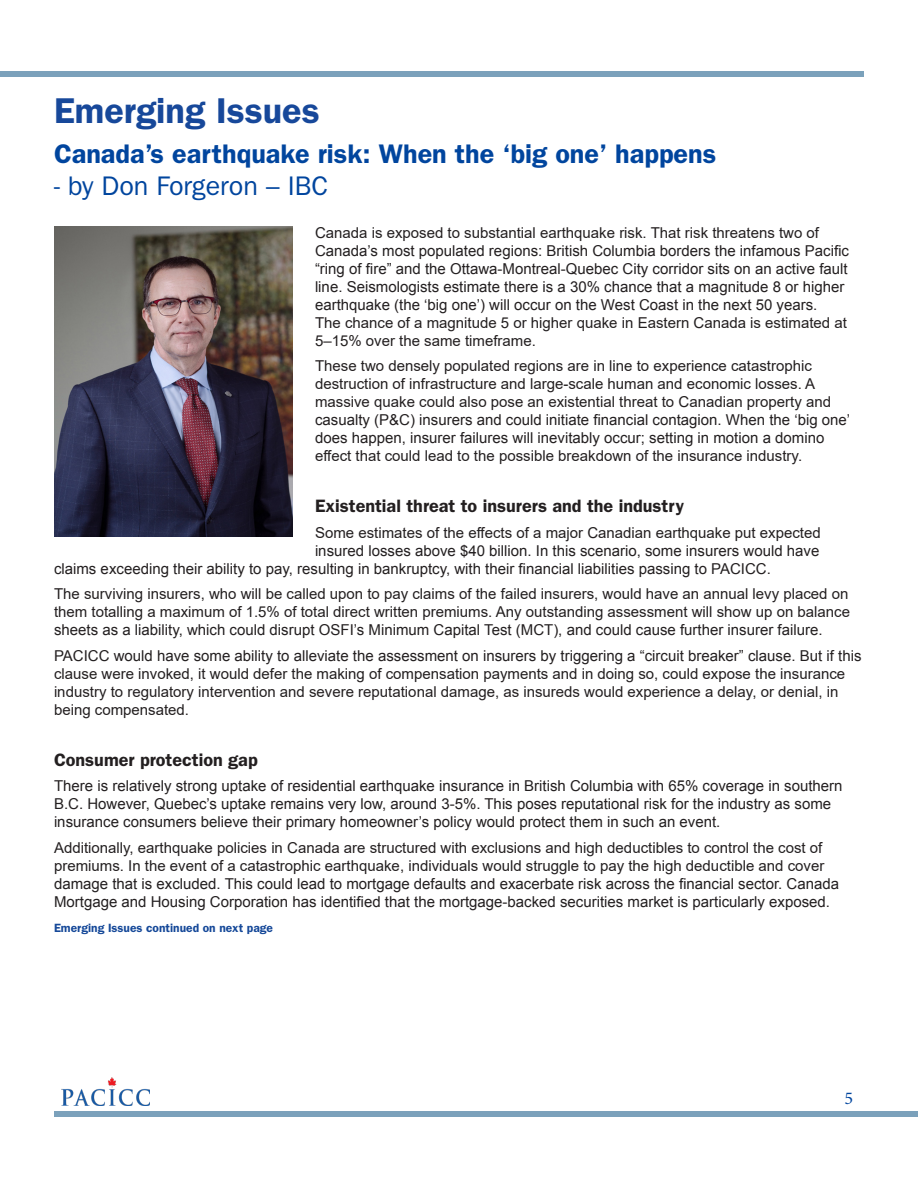
<style>
.page{position:relative;width:918px;height:1188px;background:#fff}
.page>*{position:absolute;margin:0;border:0;box-sizing:border-box;transform-origin:0 0}
.t1{font:600 36px "ITC Franklin Gothic Std";color:#17489a}
.t2{font:600 27px "ITC Franklin Gothic Std";color:#00459e}
.t3{font:27px "ITC Franklin Gothic Std";color:#00459e}
.t4{font:600 18px "ITC Franklin Gothic Std";color:#231f20}
.t5{font:18px "Minion Pro";color:#00459e}
.t6{font:15px/18px "Arial";color:#231f20}
.t7{font:600 12px "ITC Franklin Gothic Std";color:#164999}
</style>
<div class="page">
<div style="left:0;top:71px;width:864px;height:6px;background:#7ba1bb"></div>
<div style="left:54px;top:1111px;width:864px;height:6px;background:#7ba1bb"></div>
<img style="left:54px;top:227px;width:238px;height:309px">
<img style="left:62px;top:1078px;width:88px;height:27px">
<h2 class="t1" style="left:54px;top:89px;width:267px">Emerging Issues</h2>
<p class="t2" style="left:54px;top:138px;width:664px">Canada’s earthquake risk: When the ‘big one’ happens</p>
<p class="t3" style="left:54px;top:171px;width:276px">- by Don Forgeron – IBC</p>
<p class="t6" style="left:315px;top:224px;width:536px">Canada is exposed to substantial earthquake risk. That risk threatens two of Canada’s most populated regions: British Columbia borders the infamous Pacific “ring of fire” and the Ottawa-Montreal-Quebec City corridor sits on an active fault line. Seismologists estimate there is a 30% chance that a magnitude 8 or higher earthquake (the ‘big one’) will occur on the West Coast in the next 50 years.<br>The chance of a magnitude 5 or higher quake in Eastern Canada is estimated at 5–15% over the same timeframe.</p>
<p class="t6" style="left:315px;top:357px;width:537px">These two densely populated regions are in line to experience catastrophic destruction of infrastructure and large-scale human and economic losses. A massive quake could also pose an existential threat to Canadian property and casualty (P&amp;C) insurers and could initiate financial contagion. When the ‘big one’ does happen, insurer failures will inevitably occur; setting in motion a domino effect that could lead to the possible breakdown of the insurance industry.</p>
<h3 class="t4" style="left:315px;top:495px;width:371px">Existential threat to insurers and the industry</h3>
<p class="t6" style="left:315px;top:524px;width:507px">Some estimates of the effects of a major Canadian earthquake put expected</p>
<p class="t6" style="left:315px;top:542px;width:506px">insured losses above $40 billion. In this scenario, some insurers would have</p>
<p class="t6" style="left:54px;top:560px;width:718px">claims exceeding their ability to pay, resulting in bankruptcy, with their financial liabilities passing to PACICC.</p>
<p class="t6" style="left:54px;top:585px;width:798px;text-align:justify">The surviving insurers, who will be called upon to pay claims of the failed insurers, would have an annual levy placed on them totalling a maximum of 1.5% of total direct written premiums. Any outstanding assessment will show up on balance sheets as a liability, which could disrupt OSFI’s Minimum Capital Test (MCT), and could cause further insurer failure.</p>
<p class="t6" style="left:54px;top:647px;width:809px">PACICC would have some ability to alleviate the assessment on insurers by triggering a “circuit breaker” clause. But if this clause were invoked, it would defer the making of compensation payments and in doing so, could expose the insurance industry to regulatory intervention and severe reputational damage, as insureds would experience a delay, or denial, in being compensated.</p>
<h3 class="t4" style="left:54px;top:749px;width:205px">Consumer protection gap</h3>
<p class="t6" style="left:54px;top:777px;width:790px">There is relatively strong uptake of residential earthquake insurance in British Columbia with 65% coverage in southern<br>B.C. However, Quebec’s uptake remains very low, around 3-5%. This poses reputational risk for the industry as some insurance consumers believe their primary homeowner’s policy would protect them in such an event.</p>
<p class="t6" style="left:54px;top:839px;width:787px">Additionally, earthquake policies in Canada are structured with exclusions and high deductibles to control the cost of premiums. In the event of a catastrophic earthquake, individuals would struggle to pay the high deductible and cover damage that is excluded. This could lead to mortgage defaults and exacerbate risk across the financial sector. Canada Mortgage and Housing Corporation has identified that the mortgage-backed securities market is particularly exposed.</p>
<p class="t7" style="left:54px;top:921px;width:221px">Emerging Issues continued on next page</p>
<p class="t5" style="left:844px;top:1086px;width:10px">5</p>
</div>
